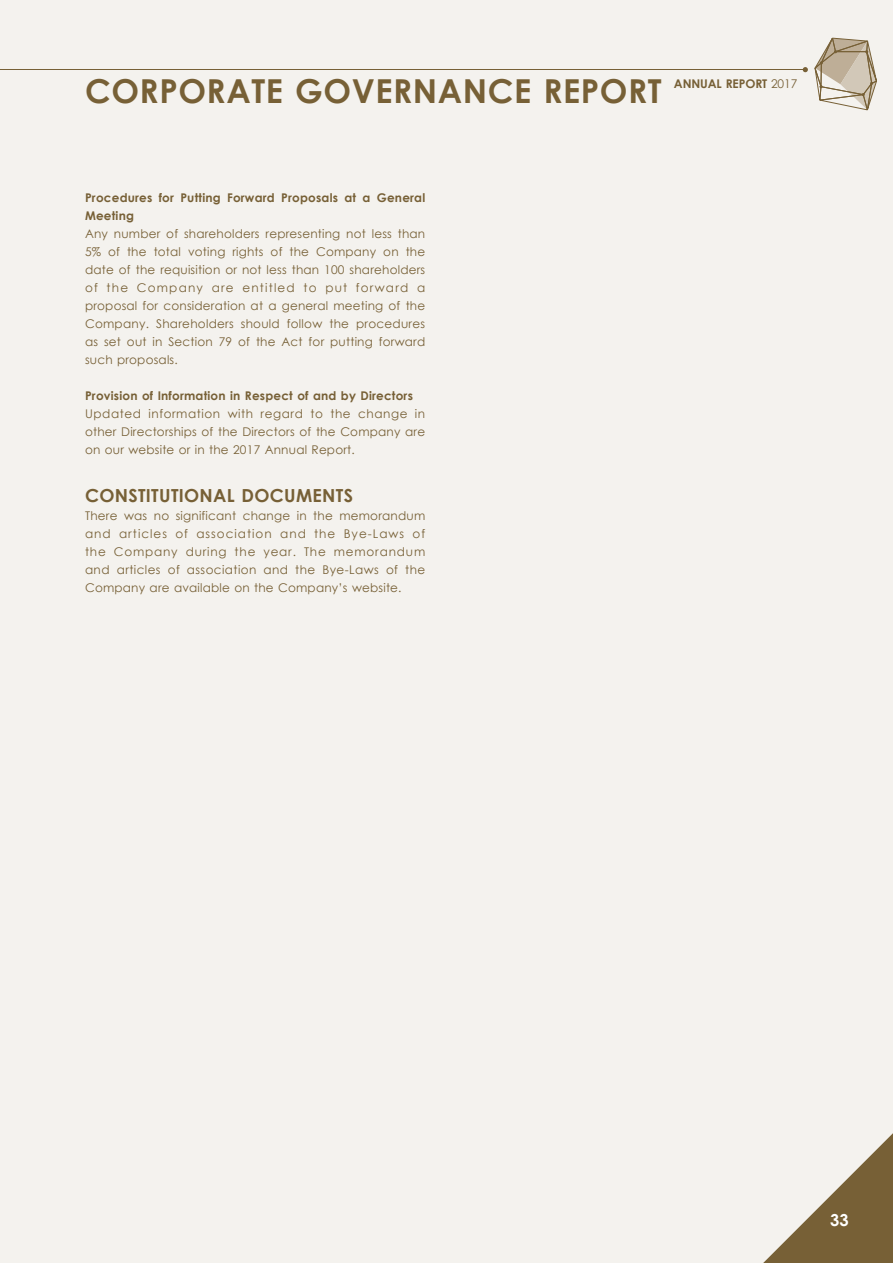
<style>
.page{position:relative;width:893px;height:1263px;background:#f4f2ee}
.page>*{position:absolute;margin:0;border:0;box-sizing:border-box;transform-origin:0 0}
.t1{font:700 33px "Century Gothic";letter-spacing:.015em;color:#776036}
.t2{font:700 18px "Century Gothic";letter-spacing:.015em;color:#776036}
.t3{font:700 16.5px "Century Gothic";color:#fff}
.t4{font:12px/18px "Century Gothic";letter-spacing:.015em;color:#776036;text-align:justify}
.t5{font:700 12px/18px "Century Gothic";letter-spacing:.015em;color:#776036}
.t6{font:700 12px "Century Gothic";letter-spacing:-.01em;color:#776036}
.s1{font-weight:400}
</style>
<div class="page">
<svg style="left:763px;top:1133px;width:130px;height:130px"></svg>
<hr style="left:0;top:69px;width:805px;height:1px;background:#776036">
<svg style="left:803px;top:67px;width:5px;height:5px"></svg>
<svg style="left:814px;top:37px;width:63px;height:74px"></svg>
<h1 class="t1" style="left:85px;top:70px;width:578px">CORPORATE GOVERNANCE REPORT</h1>
<p class="t6" style="left:674px;top:76px;width:125px">ANNUAL REPORT <span class="s1">2017</span></p>
<p class="t5" style="left:85px;top:188px;width:342px">Procedures for Putting Forward Proposals at a General<br>Meeting</p>
<p class="t4" style="left:85px;top:224px;width:342px">Any number of shareholders representing not less than 5% of the total voting rights of the Company on the date of the requisition or not less than 100 shareholders of the Company are entitled to put forward a proposal for consideration at a general meeting of the Company. Shareholders should follow the procedures as set out in Section 79 of the Act for putting forward such proposals.</p>
<p class="t5" style="left:85px;top:386px;width:329px">Provision of Information in Respect of and by Directors</p>
<p class="t4" style="left:85px;top:404px;width:342px">Updated information with regard to the change in other Directorships of the Directors of the Company are on our website or in the 2017 Annual Report.</p>
<h2 class="t2" style="left:85px;top:484px;width:269px">CONSTITUTIONAL DOCUMENTS</h2>
<p class="t4" style="left:85px;top:507px;width:342px">There was no significant change in the memorandum and articles of association and the Bye-Laws of the Company during the year. The memorandum and articles of association and the Bye-Laws of the Company are available on the Company’s website.</p>
<h3 class="t3" style="left:830px;top:1210px;width:20px">33</h3>
</div>
